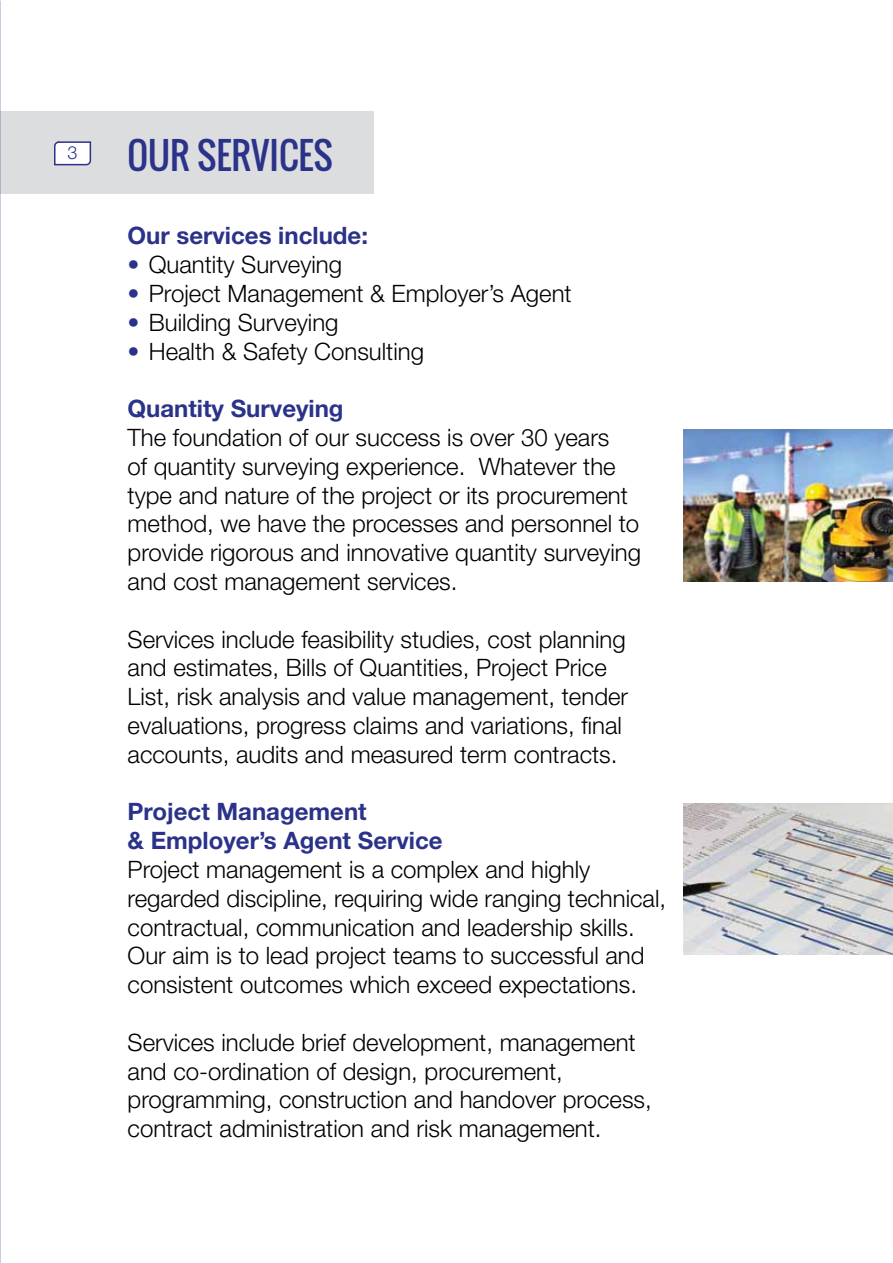
<style>
.page{position:relative;width:893px;height:1263px;background:#fff}
.page>*{position:absolute;margin:0;border:0;box-sizing:border-box;transform-origin:0 0}
.t1{font:36px "Oswald";color:#2b3289}
.t2{font:300 24px/28.8px "Helvetica Neue";color:#000}
.t3{font:700 24px/28.8px "Helvetica Neue";color:#2b3289}
.t4{font:300 18px "Helvetica Neue";color:#2b3289}
.s1{color:#2b3289}
</style>
<div class="page">
<div style="left:0;top:112px;width:373px;height:82px;background:#dcddde"></div>
<svg style="left:54px;top:141px;width:38px;height:25px"></svg>
<img style="left:684px;top:804px;width:209px;height:151px">
<img style="left:684px;top:429px;width:209px;height:152px">
<p class="t4" style="left:67px;top:142px;width:12px">3</p>
<h1 class="t1" style="left:128px;top:128px;width:207px">OUR SERVICES</h1>
<p class="t3" style="left:128px;top:221px;width:242px">Our services include:</p>
<p class="t2" style="left:128px;top:250px;width:216px"><span class="s1">•</span> Quantity Surveying</p>
<p class="t2" style="left:128px;top:278px;width:446px"><span class="s1">•</span> Project Management &amp; Employer’s Agent</p>
<p class="t2" style="left:128px;top:307px;width:213px"><span class="s1">•</span> Building Surveying</p>
<p class="t2" style="left:128px;top:336px;width:298px"><span class="s1">•</span> Health &amp; Safety Consulting</p>
<p class="t3" style="left:128px;top:394px;width:218px">Quantity Surveying</p>
<p class="t2" style="left:128px;top:422px;width:515px">The foundation of our success is over 30 years<br>of quantity surveying experience. Whatever the type and nature of the project or its procurement method, we have the processes and personnel to provide rigorous and innovative quantity surveying and cost management services.</p>
<p class="t2" style="left:128px;top:624px;width:502px">Services include feasibility studies, cost planning and estimates, Bills of Quantities, Project Price List, risk analysis and value management, tender evaluations, progress claims and variations, final accounts, audits and measured term contracts.</p>
<p class="t3" style="left:128px;top:797px;width:317px">Project Management<br>&amp; Employer’s Agent Service</p>
<p class="t2" style="left:128px;top:854px;width:540px">Project management is a complex and highly regarded discipline, requiring wide ranging technical, contractual, communication and leadership skills.<br>Our aim is to lead project teams to successful and consistent outcomes which exceed expectations.</p>
<p class="t2" style="left:128px;top:1027px;width:526px">Services include brief development, management and co-ordination of design, procurement, programming, construction and handover process, contract administration and risk management.</p>
</div>
